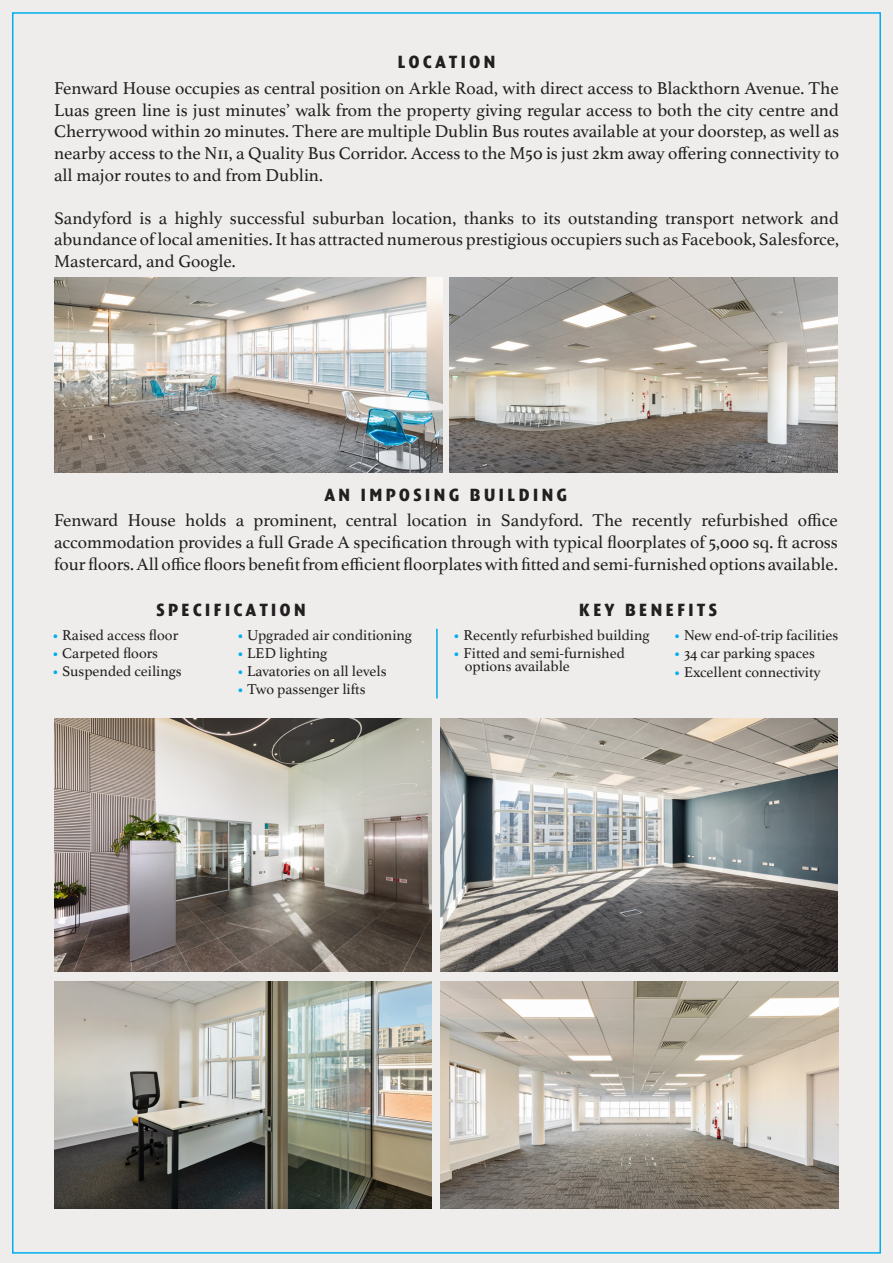
<style>
.page{position:relative;width:893px;height:1263px;background:#efedec}
.page>*{position:absolute;margin:0;border:0;box-sizing:border-box;transform-origin:0 0}
.t1{font:18px/21.6px "Athelas";color:#231f20;text-align:justify}
.t2{font:18px "Denda New Black Cond C";letter-spacing:.2em;color:#231f20}
.t3{font:15px "Athelas";color:#231f20}
.s1{color:#00aeef}
</style>
<div class="page">
<img style="left:54px;top:719px;width:378px;height:253px">
<img style="left:54px;top:981px;width:378px;height:228px">
<img style="left:441px;top:981px;width:398px;height:228px">
<img style="left:441px;top:719px;width:397px;height:253px">
<hr style="left:436px;top:629px;width:2px;height:69px;background:#00aeef">
<img style="left:54px;top:278px;width:389px;height:194px">
<img style="left:449px;top:278px;width:389px;height:194px">
<p class="t2" style="left:398px;top:53px;width:99px">LOCATION</p>
<p class="t1" style="left:54px;top:77px;width:786px">Fenward House occupies as central position on Arkle Road, with direct access to Blackthorn Avenue. The Luas green line is just minutes’ walk from the property giving regular access to both the city centre and Cherrywood within 20 minutes. There are multiple Dublin Bus routes available at your doorstep, as well as nearby access to the N11, a Quality Bus Corridor. Access to the M50 is just 2km away offering connectivity to all major routes to and from Dublin.</p>
<p class="t1" style="left:54px;top:206px;width:786px">Sandyford is a highly successful suburban location, thanks to its outstanding transport network and abundance of local amenities. It has attracted numerous prestigious occupiers such as Facebook, Salesforce, Mastercard, and Google.</p>
<p class="t2" style="left:325px;top:485px;width:244px">AN IMPOSING BUILDING</p>
<p class="t1" style="left:54px;top:509px;width:785px">Fenward House holds a prominent, central location in Sandyford. The recently refurbished office accommodation provides a full Grade A specification through with typical floorplates of 5,000 sq. ft across four floors. All office floors benefit from efficient floorplates with fitted and semi-furnished options available.</p>
<p class="t2" style="left:156px;top:601px;width:151px">SPECIFICATION</p>
<p class="t2" style="left:579px;top:601px;width:139px">KEY BENEFITS</p>
<p class="t3" style="left:52px;top:623px;width:128px"><span class="s1">•</span> Raised access floor</p>
<p class="t3" style="left:52px;top:641px;width:108px"><span class="s1">•</span> Carpeted floors</p>
<p class="t3" style="left:52px;top:659px;width:132px"><span class="s1">•</span> Suspended ceilings</p>
<p class="t3" style="left:237px;top:623px;width:177px"><span class="s1">•</span> Upgraded air conditioning</p>
<p class="t3" style="left:237px;top:641px;width:92px"><span class="s1">•</span> LED lighting</p>
<p class="t3" style="left:237px;top:659px;width:151px"><span class="s1">•</span> Lavatories on all levels</p>
<p class="t3" style="left:237px;top:677px;width:131px"><span class="s1">•</span> Two passenger lifts</p>
<p class="t3" style="left:453px;top:623px;width:198px"><span class="s1">•</span> Recently refurbished building</p>
<p class="t3" style="left:453px;top:641px;width:174px"><span class="s1">•</span> Fitted and semi-furnished</p>
<p class="t3" style="left:465px;top:654px;width:107px">options available</p>
<p class="t3" style="left:673px;top:623px;width:166px"><span class="s1">•</span> New end-of-trip facilities</p>
<p class="t3" style="left:673px;top:641px;width:143px"><span class="s1">•</span> 34 car parking spaces</p>
<p class="t3" style="left:673px;top:660px;width:149px"><span class="s1">•</span> Excellent connectivity</p>
</div>
